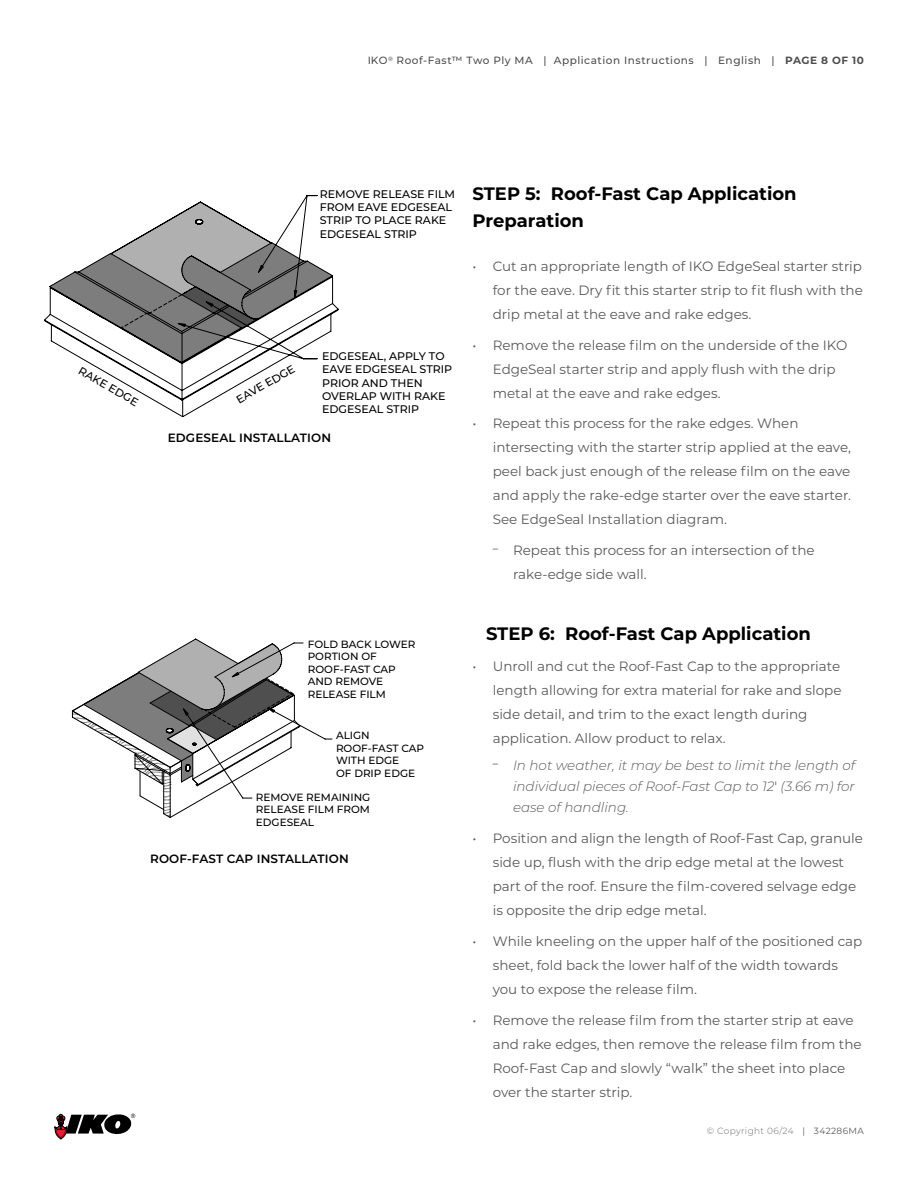
<style>
.page{position:relative;width:918px;height:1188px;background:#fff}
.page>*{position:absolute;margin:0;border:0;box-sizing:border-box;transform-origin:0 0}
.t1{font:700 18px/27px "Montserrat";color:#000}
.t2{font:13.5px/24px "Montserrat";color:#58595b}
.t3{font:italic 300 13.5px/21px "Montserrat";color:#58595b;text-align:justify}
.t4{font:600 12px "Montserrat";letter-spacing:.01em;color:#000}
.t5{font:500 11.1px/13.2px "Montserrat";color:#000}
.t6{font:500 10.5px/12.6px "Montserrat";color:#000}
.t7{font:500 10.5px "Montserrat";letter-spacing:.05em;color:#000}
.t8{font:300 9px "Montserrat";letter-spacing:.04em;color:#6d6e71}
.s1{font-weight:700}
.s2{font-weight:400;font-style:normal}
.s3{font-weight:400;color:#58595b}
</style>
<div class="page">
<svg style="left:54px;top:1113px;width:81px;height:27px"></svg>
<svg style="left:44px;top:195px;width:295px;height:222px"></svg>
<svg style="left:50px;top:202px;width:283px;height:161px"></svg>
<svg style="left:72px;top:639px;width:260px;height:179px"></svg>
<p class="t7" style="left:367px;top:53px;width:498px">IKO<sup>®</sup> Roof-Fast™ Two Ply MA | Application Instructions | English | <span class="s1">PAGE 8 OF 10</span></p>
<p class="t5" style="left:320px;top:187px;width:137px">REMOVE RELEASE FILM<br>FROM EAVE EDGESEAL<br>STRIP TO PLACE RAKE<br>EDGESEAL STRIP</p>
<p class="t5" style="left:322px;top:349px;width:132px">EDGESEAL, APPLY TO<br>EAVE EDGESEAL STRIP<br>PRIOR AND THEN<br>OVERLAP WITH RAKE<br>EDGESEAL STRIP</p>
<p class="t5" style="left:83px;top:363px;width:68px;rotate:30deg">RAKE EDGE</p>
<p class="t5" style="left:234px;top:394px;width:67px;rotate:-30deg">EAVE EDGE</p>
<p class="t4" style="left:168px;top:430px;width:165px">EDGESEAL INSTALLATION</p>
<p class="t6" style="left:308px;top:637px;width:109px">FOLD BACK LOWER<br>PORTION OF<br>ROOF-FAST CAP<br>AND REMOVE<br>RELEASE FILM</p>
<p class="t6" style="left:336px;top:729px;width:90px">ALIGN<br>ROOF-FAST CAP<br>WITH EDGE<br>OF DRIP EDGE</p>
<p class="t6" style="left:256px;top:790px;width:116px;text-align:justify">REMOVE REMAINING RELEASE FILM FROM EDGESEAL</p>
<p class="t4" style="left:150px;top:850px;width:200px">ROOF-FAST CAP INSTALLATION</p>
<h1 class="t1" style="left:472px;top:179px;width:326px">STEP 5: Roof-Fast Cap Application<br>Preparation</h1>
<p class="t2" style="left:493px;top:254px;width:372px;text-align:justify;text-indent:-20px">• Cut an appropriate length of IKO EdgeSeal starter strip for the eave. Dry fit this starter strip to fit flush with the drip metal at the eave and rake edges.</p>
<p class="t2" style="left:493px;top:332px;width:356px;text-indent:-20px">• Remove the release film on the underside of the IKO<br>EdgeSeal starter strip and apply flush with the drip metal at the eave and rake edges.</p>
<p class="t2" style="left:493px;top:411px;width:360px;text-indent:-20px">• Repeat this process for the rake edges. When intersecting with the starter strip applied at the eave, peel back just enough of the release film on the eave and apply the rake-edge starter over the eave starter.<br>See EdgeSeal Installation diagram.</p>
<p class="t2" style="left:513px;top:538px;width:303px;text-indent:-14px">̵ Repeat this process for an intersection of the rake-edge side wall.</p>
<h1 class="t1" style="left:486px;top:619px;width:326px">STEP 6: Roof-Fast Cap Application</h1>
<p class="t2" style="left:493px;top:653px;width:350px;text-indent:-20px">• Unroll and cut the Roof-Fast Cap to the appropriate length allowing for extra material for rake and slope side detail, and trim to the exact length during application. Allow product to relax.</p>
<p class="t3" style="left:513px;top:755px;width:344px;text-indent:-14px"><span class="s2">̵</span> In hot weather, it may be best to limit the length of individual pieces of Roof-Fast Cap to 12<span class="s2">'</span> (3.66 m) for ease of handling.</p>
<p class="t2" style="left:493px;top:826px;width:372px;text-indent:-20px">• Position and align the length of Roof-Fast Cap, granule side up, flush with the drip edge metal at the lowest part of the roof. Ensure the film-covered selvage edge is opposite the drip edge metal.</p>
<p class="t2" style="left:493px;top:929px;width:371px;text-indent:-20px">• While kneeling on the upper half of the positioned cap sheet, fold back the lower half of the width towards you to expose the release film.</p>
<p class="t2" style="left:493px;top:1007px;width:370px;text-indent:-20px">• Remove the release film from the starter strip at eave and rake edges, then remove the release film from the Roof-Fast Cap and slowly “walk” the sheet into place over the starter strip.</p>
<p class="t8" style="left:707px;top:1125px;width:159px">© Copyright 06/24 <span class="s3">| 342286MA</span></p>
</div>
